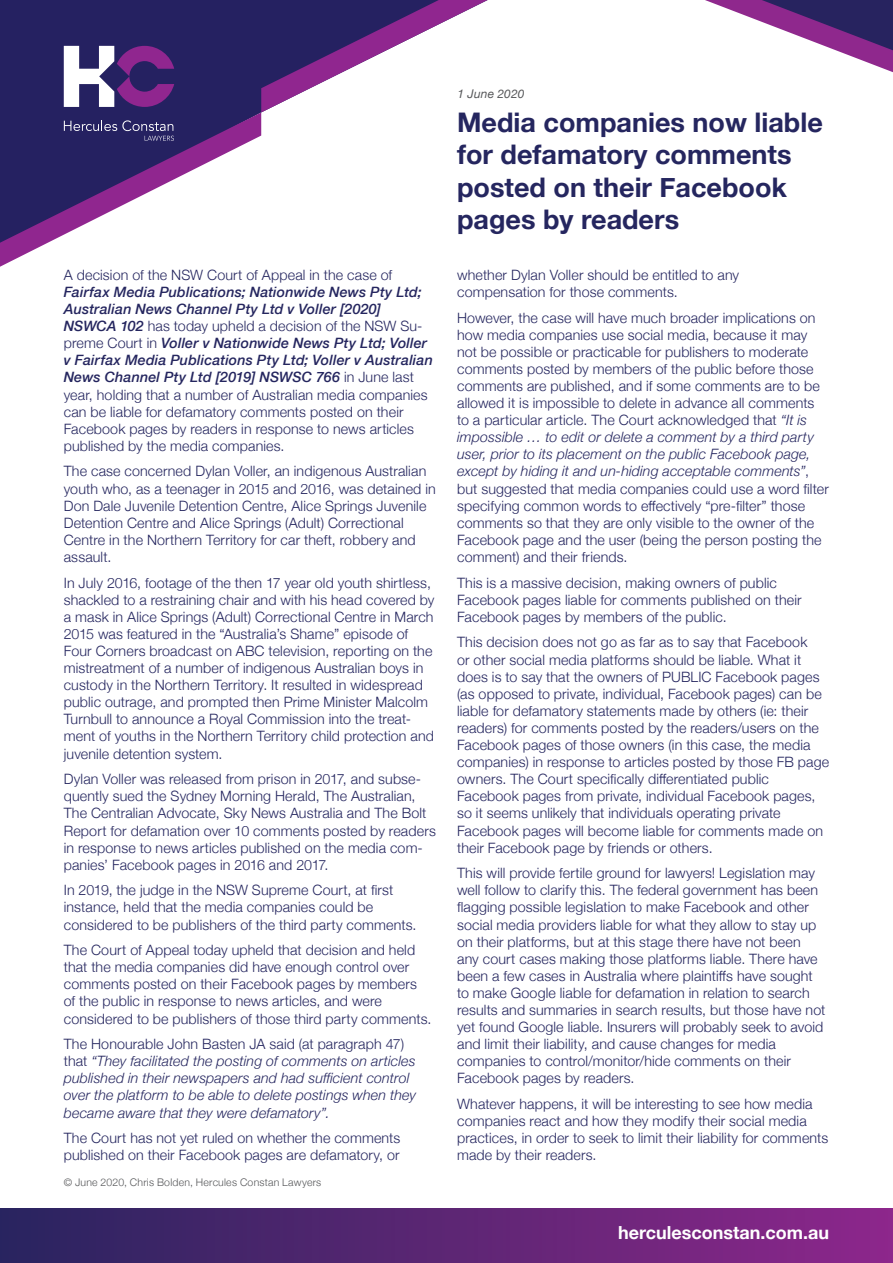
<style>
.page{position:relative;width:893px;height:1263px;background:#fff}
.page>*{position:absolute;margin:0;border:0;box-sizing:border-box;transform-origin:0 0}
.t1{font:700 27px/32.4px "Helvetica Neue";color:#25265f}
.t2{font:700 18px "Helvetica Neue";color:#fff}
.t3{font:300 14.25px/17.1px "Helvetica Neue";letter-spacing:.01em;color:#25265f}
.t4{font:italic 300 14.25px/17.1px "Helvetica Neue";letter-spacing:.005em;color:#25265f}
.t5{font:italic 12px "Helvetica Neue";letter-spacing:.015em;color:#57585a}
.t6{font:300 10.5px "Helvetica Neue";letter-spacing:.02em;color:#57585a}
.s1{font-weight:500;font-style:italic}
.s2{font-style:normal}
.s3{font-style:italic}
</style>
<div class="page">
<div style="left:0;top:1209px;width:893px;height:54px;background:linear-gradient(to right,#2a245e,#8e278b)"></div>
<svg style="left:705px;top:0;width:188px;height:72px"></svg>
<svg style="left:0;top:0;width:488px;height:267px"></svg>
<p class="t3" style="left:64px;top:265px;width:330px">A decision of the NSW Court of Appeal in the case of</p>
<p class="t3" style="left:64px;top:282px;width:371px"><span class="s1">Fairfax Media Publications; Nationwide News Pty Ltd; Australian News Channel Pty Ltd v Voller [2020] NSWCA 102</span> has today upheld a decision of the NSW Su&shy;preme Court in <span class="s1">Voller v Nationwide News Pty Ltd; Voller v Fairfax Media Publications Pty Ltd; Voller v Australian News Channel Pty Ltd [2019] NSWSC 766</span> in June last year, holding that a number of Australian media companies can be liable for defamatory comments posted on their Facebook pages by readers in response to news articles published by the media companies.</p>
<p class="t3" style="left:64px;top:462px;width:374px">The case concerned Dylan Voller, an indigenous Australian youth who, as a teenager in 2015 and 2016, was detained in Don Dale Juvenile Detention Centre, Alice Springs Juvenile Detention Centre and Alice Springs (Adult) Correctional Centre in the Northern Territory for car theft, robbery and assault.</p>
<p class="t3" style="left:64px;top:573px;width:372px">In July 2016, footage of the then 17 year old youth shirtless, shackled to a restraining chair and with his head covered by a mask in Alice Springs (Adult) Correctional Centre in March 2015 was featured in the “Australia’s Shame” episode of Four Corners broadcast on ABC television, reporting on the mistreatment of a number of indigenous Australian boys in custody in the Northern Territory. It resulted in widespread public outrage, and prompted then Prime Minister Malcolm Turnbull to announce a Royal Commission into the treat&shy;ment of youths in the Northern Territory child protection and juvenile detention system.</p>
<p class="t3" style="left:64px;top:769px;width:374px">Dylan Voller was released from prison in 2017, and subse&shy;quently sued the Sydney Morning Herald, The Australian, The Centralian Advocate, Sky News Australia and The Bolt Report for defamation over 10 comments posted by readers in response to news articles published on the media com&shy;panies’ Facebook pages in 2016 and 2017.</p>
<p class="t3" style="left:64px;top:881px;width:354px">In 2019, the judge in the NSW Supreme Court, at first instance, held that the media companies could be considered to be publishers of the third party comments.</p>
<p class="t3" style="left:64px;top:940px;width:369px">The Court of Appeal today upheld that decision and held that the media companies did have enough control over comments posted on their Facebook pages by members of the public in response to news articles, and were considered to be publishers of those third party comments.</p>
<p class="t4" style="left:64px;top:1034px;width:354px"><span class="s2">The Honourable John Basten JA said (at paragraph 47) that</span> “They facilitated the posting of comments on articles published in their newspapers and had sufficient control over the platform to be able to delete postings when they became aware that they were defamatory”.</p>
<p class="t3" style="left:64px;top:1128px;width:338px">The Court has not yet ruled on whether the comments published on their Facebook pages are defamatory, or</p>
<p class="t6" style="left:64px;top:1174px;width:259px">© June 2020, Chris Bolden, Hercules Constan Lawyers</p>
<p class="t5" style="left:458px;top:85px;width:68px">1 June 2020</p>
<h1 class="t1" style="left:457px;top:107px;width:367px">Media companies now liable for defamatory comments posted on their Facebook pages by readers</h1>
<p class="t3" style="left:457px;top:265px;width:284px">whether Dylan Voller should be entitled to any compensation for those comments.</p>
<p class="t3" style="left:457px;top:308px;width:373px">However, the case will have much broader implications on how media companies use social media, because it may not be possible or practicable for publishers to moderate comments posted by members of the public before those comments are published, and if some comments are to be allowed it is impossible to delete in advance all comments to a particular article. The Court acknowledged that <span class="s3">“It is impossible … to edit or delete a comment by a third party user, prior to its placement on the public Facebook page, except by hiding it and un-hiding acceptable comments”</span>, but suggested that media companies could use a word filter specifying common words to effectively “pre-filter” those comments so that they are only visible to the owner of the Facebook page and the user (being the person posting the comment) and their friends.</p>
<p class="t3" style="left:457px;top:573px;width:346px">This is a massive decision, making owners of public<br>Facebook pages liable for comments published on their<br>Facebook pages by members of the public.</p>
<p class="t3" style="left:457px;top:633px;width:374px">This decision does not go as far as to say that Facebook<br>or other social media platforms should be liable. What it does is to say that the owners of PUBLIC Facebook pages (as opposed to private, individual, Facebook pages) can be liable for defamatory statements made by others (ie: their readers) for comments posted by the readers/users on the Facebook pages of those owners (in this case, the media companies) in response to articles posted by those FB page owners. The Court specifically differentiated public Facebook pages from private, individual Facebook pages, so it seems unlikely that individuals operating private Facebook pages will become liable for comments made on their Facebook page by friends or others.</p>
<p class="t3" style="left:457px;top:863px;width:370px">This will provide fertile ground for lawyers! Legislation may well follow to clarify this. The federal government has been flagging possible legislation to make Facebook and other social media providers liable for what they allow to stay up on their platforms, but at this stage there have not been any court cases making those platforms liable. There have been a few cases in Australia where plaintiffs have sought to make Google liable for defamation in relation to search results and summaries in search results, but those have not yet found Google liable. Insurers will probably seek to avoid and limit their liability, and cause changes for media companies to control/monitor/hide comments on their Facebook pages by readers.</p>
<p class="t3" style="left:457px;top:1094px;width:373px">Whatever happens, it will be interesting to see how media companies react and how they modify their social media practices, in order to seek to limit their liability for comments made by their readers.</p>
<p class="t2" style="left:618px;top:1218px;width:212px">herculesconstan.com.au</p>
</div>
